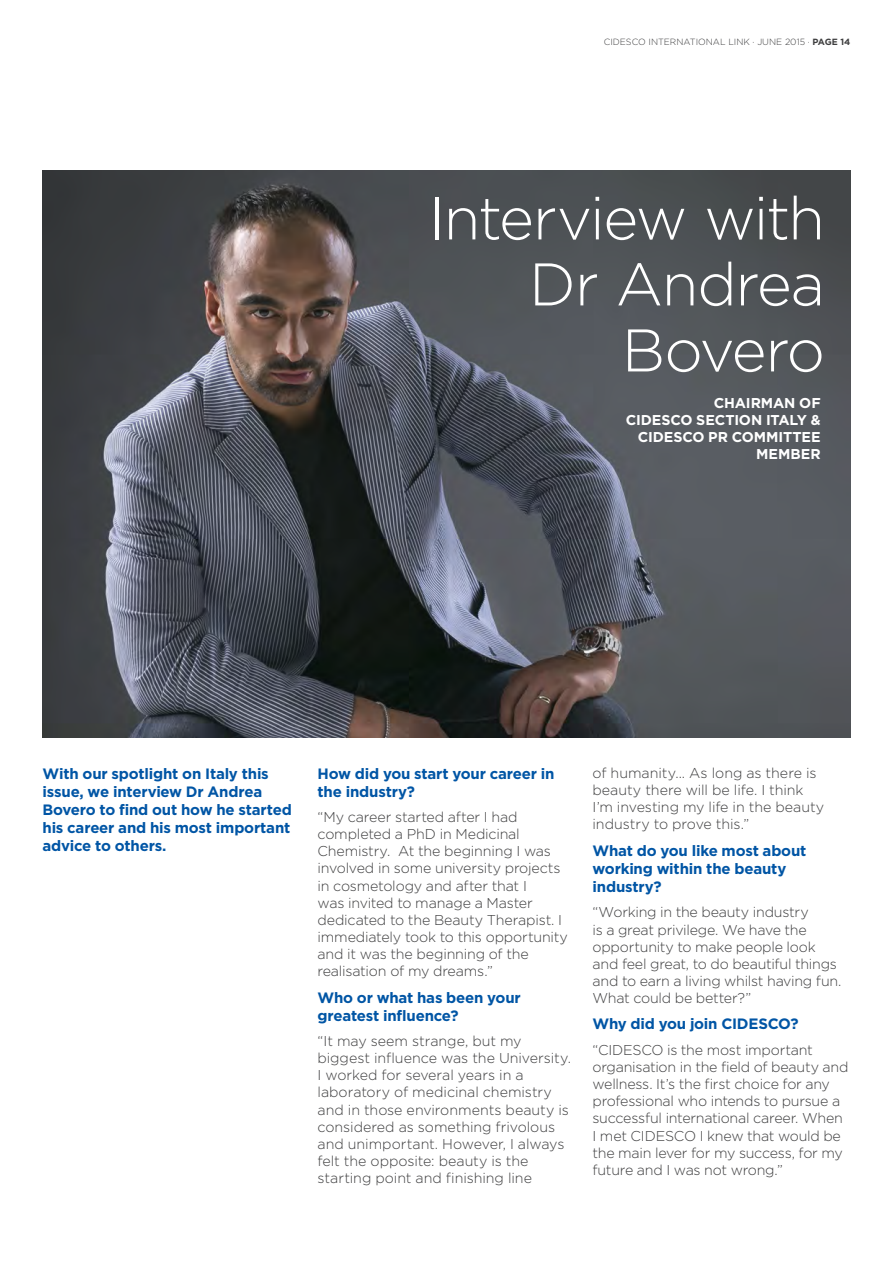
<style>
.page{position:relative;width:893px;height:1263px;background:#fff}
.page>*{position:absolute;margin:0;border:0;box-sizing:border-box;transform-origin:0 0}
.t1{font:300 60px/66px "Gotham";letter-spacing:-.03em;color:#fff;text-align:right}
.t2{font:700 15px/18px "Gotham";letter-spacing:-.015em;color:#0155a5}
.t3{font:300 14.25px/17.1px "Gotham";letter-spacing:-.015em;color:#3e3e3f}
.t4{font:700 14.25px/17.1px "Gotham";letter-spacing:-.01em;color:#fff;text-align:right}
.t5{font:300 9px "Gotham";color:#3e3e3f}
.s1{font-weight:700}
</style>
<div class="page">
<img style="left:43px;top:170px;width:807px;height:568px">
<p class="t5" style="left:604px;top:37px;width:248px">CIDESCO INTERNATIONAL LINK · JUNE 2015 · <span class="s1">PAGE 14</span></p>
<h1 class="t1" style="left:428px;top:184px;width:398px">Interview with<br>Dr Andrea<br>Bovero</h1>
<p class="t4" style="left:626px;top:394px;width:196px">CHAIRMAN OF<br>CIDESCO SECTION ITALY &amp;<br>CIDESCO PR COMMITTEE<br>MEMBER</p>
<p class="t2" style="left:43px;top:764px;width:251px">With our spotlight on Italy this issue, we interview Dr Andrea<br>Bovero to find out how he started his career and his most important advice to others.</p>
<p class="t2" style="left:317px;top:764px;width:239px">How did you start your career in the industry?</p>
<p class="t3" style="left:317px;top:808px;width:252px">“My career started after I had completed a PhD in Medicinal<br>Chemistry. At the beginning I was involved in some university projects in cosmetology and after that I<br>was invited to manage a Master dedicated to the Beauty Therapist. I immediately took to this opportunity and it was the beginning of the realisation of my dreams.”</p>
<p class="t2" style="left:317px;top:988px;width:205px">Who or what has been your greatest influence?</p>
<p class="t3" style="left:317px;top:1032px;width:255px">“It may seem strange, but my biggest influence was the University.<br>I worked for several years in a laboratory of medicinal chemistry and in those environments beauty is considered as something frivolous and unimportant. However, I always felt the opposite: beauty is the starting point and finishing line</p>
<p class="t3" style="left:592px;top:764px;width:233px">of humanity... As long as there is beauty there will be life. I think<br>I’m investing my life in the beauty industry to prove this.”</p>
<p class="t2" style="left:592px;top:841px;width:216px">What do you like most about working within the beauty industry?</p>
<p class="t3" style="left:592px;top:904px;width:251px">“Working in the beauty industry<br>is a great privilege. We have the opportunity to make people look and feel great, to do beautiful things and to earn a living whilst having fun.<br>What could be better?”</p>
<p class="t2" style="left:592px;top:1015px;width:208px">Why did you join CIDESCO?</p>
<p class="t3" style="left:592px;top:1041px;width:258px">“CIDESCO is the most important organisation in the field of beauty and wellness. It’s the first choice for any professional who intends to pursue a successful international career. When I met CIDESCO I knew that would be the main lever for my success, for my future and I was not wrong.”</p>
</div>
